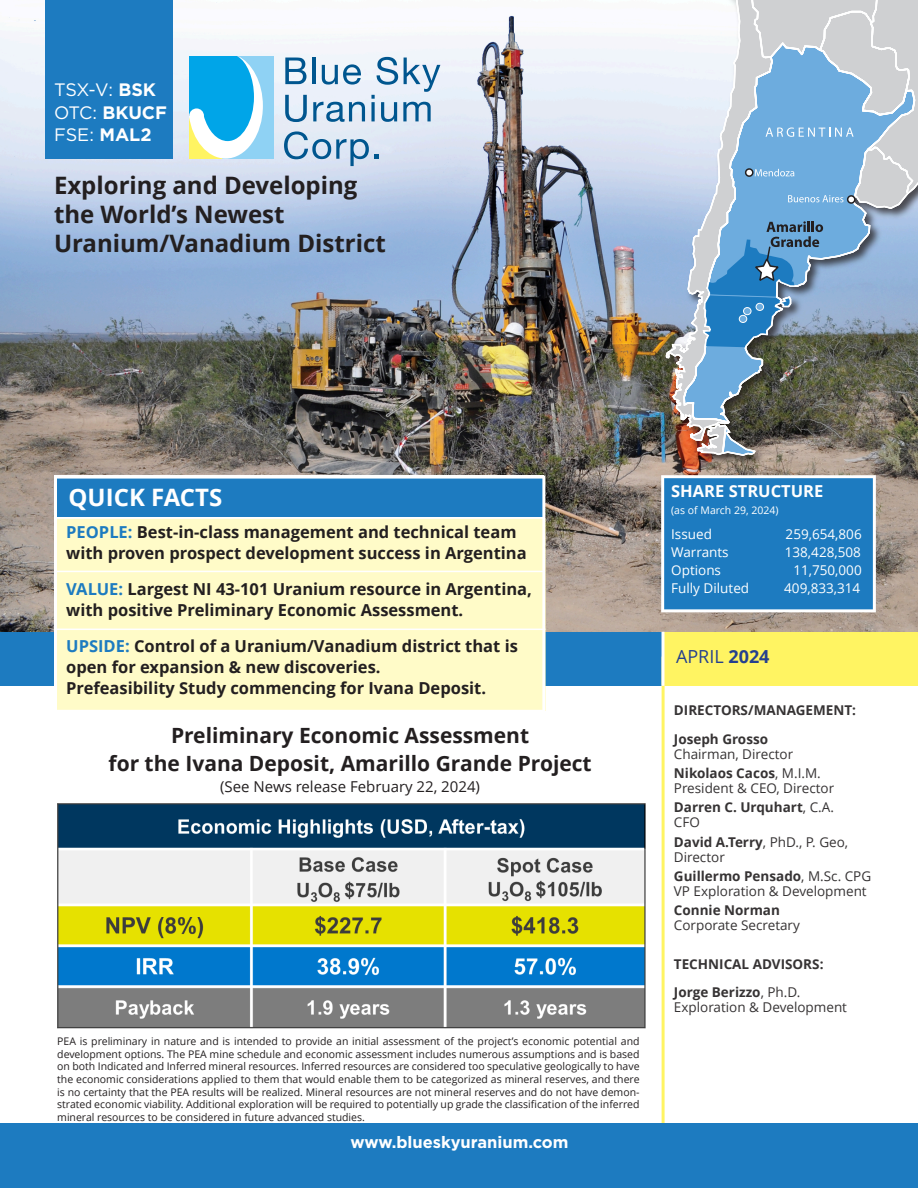
<style>
.page{position:relative;width:918px;height:1188px;background:#fff}
.page>*{position:absolute;margin:0;border:0;box-sizing:border-box;transform-origin:0 0}
.t1{font:700 24px "Open Sans";color:#231f20}
.t2{font:700 24px "Open Sans";color:#fff}
.t3{font:700 21px "Open Sans";color:#231f20}
.t4{font:18px "Gotham";letter-spacing:-.01em;color:#fff}
.t5{font:700 18px "Gotham";color:#fff}
.t6{font:18px "Open Sans";color:#25408e}
.t7{font:700 16.5px "Open Sans";color:#231f20}
.t8{font:700 16.5px "Gotham";color:#fff}
.t9{font:700 16.5px "Open Sans";color:#fff}
.t10{font:15px "Open Sans";color:#231f20}
.t11{font:700 13.5px "Open Sans";color:#363334}
.t12{font:13.5px "Open Sans";color:#363334}
.t13{font:13.5px "Open Sans";color:#fff}
.t14{font:10.5px "Open Sans";color:#231f20}
.t15{font:10.5px "Open Sans";color:#fff}
.s1{font-weight:700}
.s2{font-weight:400}
.s3{color:#1d7bc0}
</style>
<div class="page">
<img style="left:0;top:2px;width:918px;height:630px">
<div style="left:0;top:632px;width:662px;height:54px;background:#1d7bc0"></div>
<div style="left:45px;top:0;width:128px;height:159px;background:#1d7bc0"></div>
<hr style="left:662px;top:657px;width:3px;height:531px;background:#fff462">
<div style="left:662px;top:632px;width:256px;height:54px;background:#fff462"></div>
<hr style="left:662px;top:632px;width:2px;height:54px;background:#fff">
<svg style="left:661px;top:475px;width:215px;height:137px;background:#2c83c4"></svg>
<img style="left:663px;top:210px;width:255px;height:258px">
<img style="left:665px;top:210px;width:108px;height:232px">
<svg style="left:696px;top:425px;width:61px;height:31px"></svg>
<svg style="left:683px;top:210px;width:233px;height:215px;background:#7c8f9b"></svg>
<svg style="left:705px;top:221px;width:118px;height:126px;background:#5b90ba"></svg>
<div style="left:756px;top:303px;width:8px;height:7px;background:#6dacde;border-radius:50%"></div>
<div style="left:756px;top:303px;width:8px;height:8px;border:1px solid #fff;border-radius:50%"></div>
<div style="left:744px;top:308px;width:7px;height:7px;background:#6dacde;border-radius:50%"></div>
<div style="left:743px;top:307px;width:8px;height:8px;border:1px solid #fff;border-radius:50%"></div>
<div style="left:739px;top:315px;width:8px;height:7px;background:#6dacde;border-radius:50%"></div>
<div style="left:739px;top:315px;width:8px;height:8px;border:1px solid #fff;border-radius:50%"></div>
<svg style="left:662px;top:0;width:256px;height:210px"></svg>
<div style="left:848px;top:196px;width:7px;height:7px;background:#fff;border-radius:50%"></div>
<div style="left:847px;top:195px;width:9px;height:9px;border:2px solid #231f20;border-radius:50%"></div>
<svg style="left:54px;top:476px;width:491px;height:234px;background:#dae6c9"></svg>
<div style="left:189px;top:56px;width:85px;height:103px;background:#8fd2f4"></div>
<svg style="left:189px;top:56px;width:74px;height:103px;background:#5ac3e7"></svg>
<div style="left:189px;top:108px;width:15px;height:15px;background:#fff;border-radius:50%"></div>
<svg style="left:284px;top:131px;width:85px;height:35px;background:#abc5dd"></svg>
<svg style="left:375px;top:155px;width:4px;height:4px"></svg>
<svg style="left:285px;top:95px;width:22px;height:27px"></svg>
<svg style="left:313px;top:102px;width:52px;height:20px"></svg>
<svg style="left:371px;top:102px;width:4px;height:19px"></svg>
<svg style="left:371px;top:95px;width:4px;height:4px"></svg>
<svg style="left:381px;top:102px;width:16px;height:20px"></svg>
<svg style="left:403px;top:102px;width:28px;height:19px"></svg>
<svg style="left:285px;top:58px;width:21px;height:26px"></svg>
<hr style="left:312px;top:58px;width:3px;height:26px;background:#00568f">
<svg style="left:322px;top:64px;width:39px;height:21px"></svg>
<svg style="left:377px;top:57px;width:21px;height:28px"></svg>
<svg style="left:404px;top:58px;width:36px;height:34px"></svg>
<div style="left:0;top:1123px;width:918px;height:65px;background:#1d7bc0"></div>
<img style="left:57px;top:804px;width:589px;height:225px">
<p class="t4" style="left:54px;top:82px;width:104px">TSX-V: <span class="s1">BSK</span></p>
<p class="t5" style="left:54px;top:104px;width:115px"><span class="s2">OTC:</span> BKUCF</p>
<p class="t4" style="left:54px;top:127px;width:99px">FSE: <span class="s1">MAL2</span></p>
<p class="t1" style="left:54px;top:176px;width:305px">Exploring and Developing</p>
<p class="t1" style="left:54px;top:205px;width:232px">the World’s Newest</p>
<p class="t1" style="left:54px;top:234px;width:333px">Uranium/Vanadium District</p>
<p class="t2" style="left:69px;top:488px;width:155px">QUICK FACTS</p>
<p class="t7" style="left:66px;top:526px;width:452px"><span class="s3">PEOPLE:</span> Best-in-class management and technical team</p>
<p class="t7" style="left:66px;top:547px;width:462px">with proven prospect development success in Argentina</p>
<p class="t7" style="left:66px;top:583px;width:467px"><span class="s3">VALUE:</span> Largest NI 43-101 Uranium resource in Argentina,</p>
<p class="t7" style="left:66px;top:604px;width:399px">with positive Preliminary Economic Assessment.</p>
<p class="t7" style="left:66px;top:640px;width:453px"><span class="s3">UPSIDE:</span> Control of a Uranium/Vanadium district that is</p>
<p class="t7" style="left:66px;top:661px;width:316px">open for expansion &amp; new discoveries.</p>
<p class="t7" style="left:66px;top:682px;width:421px">Prefeasibility Study commencing for Ivana Deposit.</p>
<p class="t3" style="left:171px;top:727px;width:360px">Preliminary Economic Assessment</p>
<p class="t3" style="left:109px;top:755px;width:485px">for the Ivana Deposit, Amarillo Grande Project</p>
<p class="t10" style="left:220px;top:780px;width:261px">(See News release February 22, 2024)</p>
<p class="t14" style="left:57px;top:1037px;width:584px">PEA is preliminary in nature and is intended to provide an initial assessment of the project’s economic potential and</p>
<p class="t14" style="left:57px;top:1050px;width:584px">development options. The PEA mine schedule and economic assessment includes numerous assumptions and is based</p>
<p class="t14" style="left:57px;top:1062px;width:584px">on both Indicated and Inferred mineral resources. Inferred resources are considered too speculative geologically to have</p>
<p class="t14" style="left:57px;top:1075px;width:584px">the economic considerations applied to them that would enable them to be categorized as mineral reserves, and there</p>
<p class="t14" style="left:57px;top:1088px;width:584px">is no certainty that the PEA results will be realized. Mineral resources are not mineral reserves and do not have demon-</p>
<p class="t14" style="left:57px;top:1100px;width:584px">strated economic viability. Additional exploration will be required to potentially up grade the classification of the inferred</p>
<p class="t14" style="left:57px;top:1113px;width:309px">mineral resources to be considered in future advanced studies.</p>
<p class="t8" style="left:351px;top:1135px;width:220px">www.blueskyuranium.com</p>
<p class="t9" style="left:671px;top:485px;width:154px">SHARE STRUCTURE</p>
<p class="t15" style="left:671px;top:506px;width:109px">(as of March 29, 2024)</p>
<p class="t13" style="left:671px;top:529px;width:42px">Issued</p>
<p class="t13" style="left:786px;top:529px;width:78px">259,654,806</p>
<p class="t13" style="left:671px;top:547px;width:59px">Warrants</p>
<p class="t13" style="left:785px;top:547px;width:78px">138,428,508</p>
<p class="t13" style="left:671px;top:565px;width:51px">Options</p>
<p class="t13" style="left:793px;top:565px;width:70px">11,750,000</p>
<p class="t13" style="left:671px;top:583px;width:79px">Fully Diluted</p>
<p class="t13" style="left:784px;top:583px;width:78px">409,833,314</p>
<p class="t6" style="left:676px;top:649px;width:95px">APRIL <span class="s1">2024</span></p>
<p class="t11" style="left:674px;top:705px;width:184px">DIRECTORS/MANAGEMENT:</p>
<p class="t11" style="left:674px;top:733px;width:96px">Joseph Grosso</p>
<p class="t12" style="left:674px;top:748px;width:121px">Chairman, Director</p>
<p class="t11" style="left:674px;top:768px;width:148px">Nikolaos Cacos<span class="s2">, M.I.M.</span></p>
<p class="t12" style="left:674px;top:783px;width:162px">President &amp; CEO, Director</p>
<p class="t11" style="left:674px;top:802px;width:162px">Darren C. Urquhart<span class="s2">, C.A.</span></p>
<p class="t12" style="left:674px;top:817px;width:28px">CFO</p>
<p class="t11" style="left:674px;top:836px;width:176px">David A.Terry<span class="s2">, PhD., P. Geo,</span></p>
<p class="t12" style="left:674px;top:851px;width:52px">Director</p>
<p class="t11" style="left:674px;top:871px;width:199px">Guillermo Pensado<span class="s2">, M.Sc. CPG</span></p>
<p class="t12" style="left:674px;top:886px;width:194px">VP Exploration &amp; Development</p>
<p class="t11" style="left:674px;top:905px;width:108px">Connie Norman</p>
<p class="t12" style="left:674px;top:920px;width:128px">Corporate Secretary</p>
<p class="t11" style="left:674px;top:959px;width:151px">TECHNICAL ADVISORS:</p>
<p class="t11" style="left:674px;top:987px;width:128px">Jorge Berizzo<span class="s2">, Ph.D.</span></p>
<p class="t12" style="left:674px;top:1002px;width:175px">Exploration &amp; Development</p>
</div>
